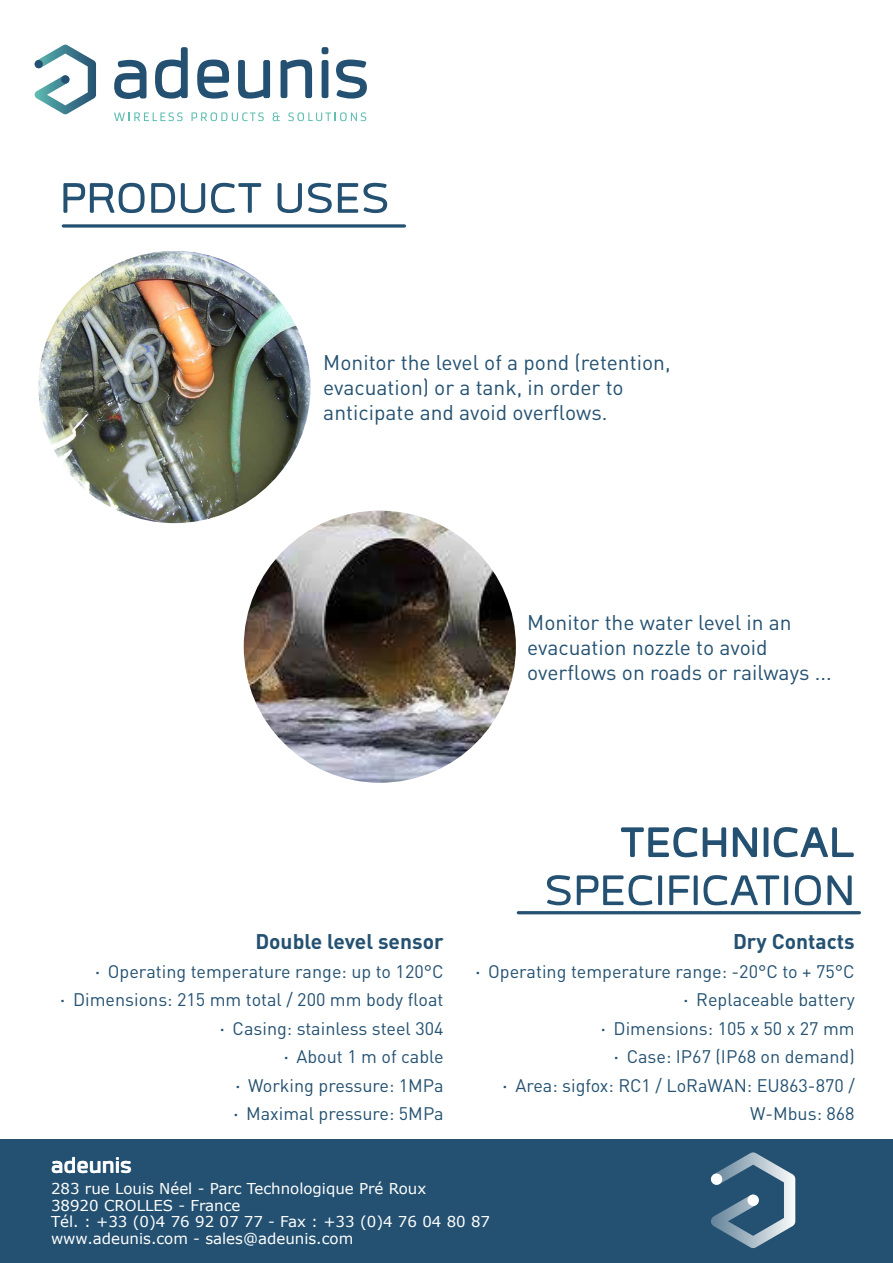
<style>
.page{position:relative;width:893px;height:1263px;background:#fff}
.page>*{position:absolute;margin:0;border:0;box-sizing:border-box;transform-origin:0 0}
.t1{font:500 55.5px "Labrador B";letter-spacing:.02em;color:#245171}
.t2{font:700 55.5px "Labrador B";letter-spacing:.02em;color:#245171}
.t3{font:700 30px "Labrador B";color:#fff}
.t4{font:21px/25.2px "DIN Pro";color:#245171}
.Points_forts{font:700 21px "DIN Pro";color:#245171}
.t5{font:18px/28.5px "DIN Pro";color:#245171;text-align:right}
.t6{font:15px/16.5px "Verdana";color:#fff}
.s1{font-weight:500}
</style>
<div class="page">
<div style="left:0;top:1140px;width:893px;height:123px;background:#245171"></div>
<svg style="left:34px;top:45px;width:62px;height:69px"></svg>
<div style="left:35px;top:60px;width:8px;height:8px;background:#245171;border-radius:50%"></div>
<div style="left:61px;top:75px;width:8px;height:9px;background:#245171;border-radius:50%"></div>
<svg style="left:114px;top:112px;width:69px;height:9px"></svg>
<svg style="left:191px;top:112px;width:73px;height:9px"></svg>
<svg style="left:273px;top:112px;width:7px;height:9px"></svg>
<svg style="left:288px;top:112px;width:78px;height:9px"></svg>
<svg style="left:114px;top:60px;width:32px;height:39px"></svg>
<svg style="left:155px;top:47px;width:33px;height:52px"></svg>
<svg style="left:197px;top:60px;width:32px;height:39px"></svg>
<svg style="left:238px;top:60px;width:32px;height:39px"></svg>
<svg style="left:281px;top:60px;width:31px;height:38px"></svg>
<div style="left:322px;top:47px;width:6px;height:7px;background:#245171;border-radius:2px"></div>
<div style="left:322px;top:60px;width:6px;height:38px;background:#245171;border-radius:2px"></div>
<svg style="left:336px;top:60px;width:31px;height:39px"></svg>
<svg style="left:711px;top:1152px;width:84px;height:96px"></svg>
<div style="left:711px;top:1173px;width:11px;height:12px;background:#fff;border-radius:50%"></div>
<div style="left:747px;top:1194px;width:12px;height:12px;background:#fff;border-radius:50%"></div>
<img style="left:38px;top:251px;width:272px;height:272px;border-radius:136px">
<svg style="left:63px;top:224px;width:341px;height:4px"></svg>
<hr style="left:518px;top:911px;width:341px;height:3px;background:#245171">
<img style="left:244px;top:511px;width:272px;height:272px;border-radius:136px">
<p class="t1" style="left:60px;top:170px;width:330px">PRODUCT USES</p>
<p class="t4" style="left:323px;top:349px;width:349px">Monitor the level of a pond (retention, evacuation) or a tank, in order to anticipate and avoid overflows.</p>
<p class="t4" style="left:527px;top:608px;width:306px">Monitor the water level in an evacuation nozzle to avoid overflows on roads or railways ...</p>
<p class="Points_forts" style="left:255px;top:927px;width:190px">Double level sensor</p>
<p class="t5" style="left:95px;top:956px;width:350px"><span class="s1">·</span> Operating temperature range: up to 120°C</p>
<p class="t5" style="left:60px;top:985px;width:385px"><span class="s1">·</span> Dimensions: 215 mm total / 200 mm body float</p>
<p class="t5" style="left:220px;top:1013px;width:225px"><span class="s1">·</span> Casing: stainless steel 304</p>
<p class="t5" style="left:284px;top:1042px;width:161px"><span class="s1">·</span> About 1 m of cable</p>
<p class="t5" style="left:235px;top:1070px;width:210px"><span class="s1">·</span> Working pressure: 1MPa</p>
<p class="t5" style="left:233px;top:1099px;width:212px"><span class="s1">·</span> Maximal pressure: 5MPa</p>
<p class="t3" style="left:51px;top:1149px;width:82px">adeunis</p>
<p class="t2" style="left:620px;top:814px;width:236px">TECHNICAL</p>
<p class="t1" style="left:545px;top:863px;width:311px">SPECIFICATION</p>
<p class="Points_forts" style="left:733px;top:927px;width:123px">Dry Contacts</p>
<p class="t5" style="left:475px;top:956px;width:381px"><span class="s1">·</span> Operating temperature range: -20°C to + 75°C</p>
<p class="t5" style="left:683px;top:985px;width:173px"><span class="s1">·</span> Replaceable battery</p>
<p class="t5" style="left:601px;top:1013px;width:255px"><span class="s1">·</span> Dimensions: 105 x 50 x 27 mm</p>
<p class="t5" style="left:614px;top:1042px;width:242px"><span class="s1">·</span> Case: IP67 (IP68 on demand)</p>
<p class="t5" style="left:503px;top:1070px;width:354px"><span class="s1">·</span> Area: sigfox: RC1 / LoRaWAN: EU863-870 /<br>W-Mbus: 868</p>
<p class="t6" style="left:51px;top:1180px;width:441px">283 rue Louis Néel - Parc Technologique Pré Roux<br>38920 CROLLES - France<br>Tél. : +33 (0)4 76 92 07 77 - Fax : +33 (0)4 76 04 80 87 www.adeunis.com - sales@adeunis.com</p>
</div>
